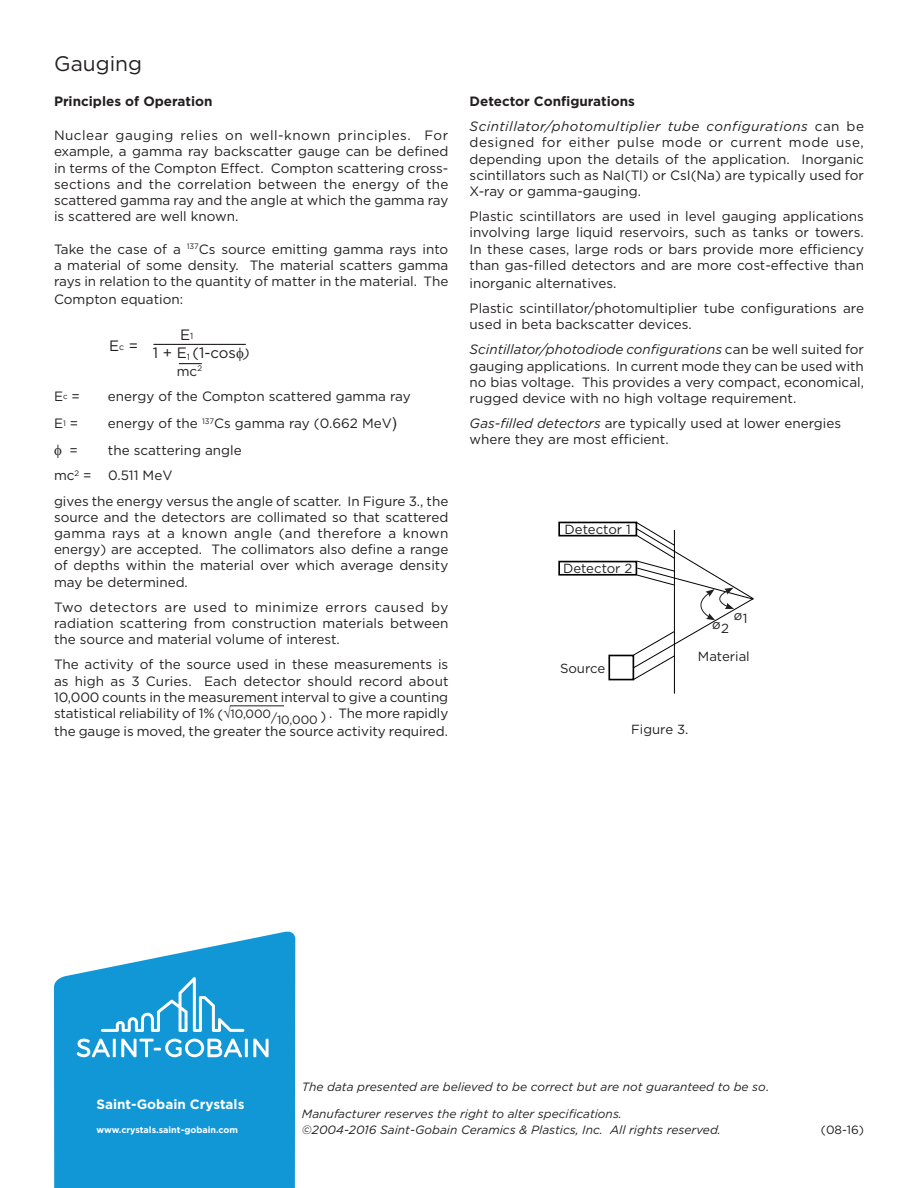
<style>
.page{position:relative;width:918px;height:1188px;background:#fff}
.page>*{position:absolute;margin:0;border:0;box-sizing:border-box;transform-origin:0 0}
.t1{font:21px "Gotham";color:#231f20}
.t2{font:15px "Gotham";color:#231f20}
.t3{font:13.5px/16.2px "Gotham";color:#231f20;text-align:justify}
.t4{font:700 13.5px "Gotham";color:#231f20}
.t5{font:700 13.5px "Gotham";color:#fff}
.t6{font:13.2px "Gotham";color:#231f20}
.copyrights___disclai{font:italic 12px "Gotham";color:#231f20}
.copyrights___disclai-2{font:12px "Gotham";color:#231f20}
.t7{font:700 9px "Gotham";color:#fff}
.s1{font-size:8.7px}
.s2{font-style:italic;font-size:13.5px}
.s3{font-size:7.8px}
.s4{font-family:"Arial";font-size:15px}
.s5{font-size:12px}
.s6{font-style:italic}
.s7{font-style:normal}
</style>
<div class="page">
<svg style="left:54px;top:931px;width:241px;height:257px;background:#2ba2da"></svg>
<svg style="left:77px;top:1039px;width:33px;height:18px"></svg>
<hr style="left:113px;top:1039px;width:3px;height:18px;background:#fff">
<svg style="left:121px;top:1039px;width:121px;height:18px"></svg>
<hr style="left:245px;top:1039px;width:3px;height:18px;background:#fff">
<svg style="left:253px;top:1039px;width:16px;height:18px"></svg>
<svg style="left:101px;top:977px;width:143px;height:55px;background:#37a7dc"></svg>
<hr style="left:230px;top:705px;width:54px;height:1px;background:#231f20">
<div style="left:558px;top:561px;width:79px;height:15px;border:2px solid #000"></div>
<div style="left:558px;top:522px;width:79px;height:14px;border:2px solid #000"></div>
<div style="left:608px;top:655px;width:26px;height:25px;border:2px solid #000"></div>
<hr style="left:674px;top:530px;width:1px;height:164px;background:#000">
<svg style="left:632px;top:521px;width:122px;height:160px"></svg>
<hr style="left:153px;top:344px;width:93px;height:1px;background:#231f20">
<svg style="left:179px;top:363px;width:23px;height:1px"></svg>
<p class="t1" style="left:54px;top:50px;width:90px">Gauging</p>
<p class="t4" style="left:54px;top:92px;width:160px">Principles of Operation</p>
<p class="t3" style="left:54px;top:127px;width:396px">Nuclear gauging relies on well-known principles. For example, a gamma ray backscatter gauge can be defined in terms of the Compton Effect. Compton scattering cross&shy;sections and the correlation between the energy of the scattered gamma ray and the angle at which the gamma ray is scattered are well known.</p>
<p class="t3" style="left:54px;top:240px;width:396px">Take the case of a <sup>137</sup>Cs source emitting gamma rays into a material of some density. The material scatters gamma rays in relation to the quantity of matter in the material. The</p>
<p class="t3" style="left:54px;top:291px;width:131px">Compton equation:</p>
<p class="t2" style="left:180px;top:325px;width:15px">E<span class="s1">1</span></p>
<p class="t2" style="left:153px;top:343px;width:98px">1 + E<sub>1</sub> (1-cos <span class="s2">)</span></p>
<p class="t3" style="left:177px;top:363px;width:27px">mc<sup>2</sup></p>
<p class="t3" style="left:54px;top:388px;width:28px">E<span class="s3">c</span> =</p>
<p class="t3" style="left:108px;top:388px;width:304px">energy of the Compton scattered gamma ray</p>
<p class="t3" style="left:54px;top:415px;width:26px">E<span class="s3">1</span> =</p>
<p class="t3" style="left:108px;top:415px;width:290px">energy of the <sup>137</sup>Cs gamma ray (0.662 MeV<span class="s4">)</span></p>
<p class="t3" style="left:70px;top:442px;width:10px">=</p>
<p class="t3" style="left:108px;top:442px;width:135px">the scattering angle</p>
<p class="t3" style="left:54px;top:467px;width:120px">mc<sup>2</sup> = 0.511 MeV</p>
<p class="t3" style="left:54px;top:492px;width:396px">gives the energy versus the angle of scatter. In Figure 3., the source and the detectors are collimated so that scattered gamma rays at a known angle (and therefore a known energy) are accepted. The collimators also define a range of depths within the material over which average density may be determined.</p>
<p class="t3" style="left:54px;top:599px;width:396px">Two detectors are used to minimize errors caused by radiation scattering from construction materials between the source and material volume of interest.</p>
<p class="t3" style="left:54px;top:656px;width:396px">The activity of the source used in these measurements is as high as 3 Curies. Each detector should record about 10,000 counts in the measurement interval to give a counting statistical reliability of 1% (√<span class="s5">10,000</span><sub>/10,000</sub> ) . The more rapidly</p>
<p class="t3" style="left:54px;top:723px;width:396px">the gauge is moved, the greater the source activity required.</p>
<p class="t2" style="left:109px;top:336px;width:30px">E<span class="s1">c</span> =</p>
<p class="t4" style="left:470px;top:92px;width:167px">Detector Configurations</p>
<p class="t3" style="left:470px;top:118px;width:396px"><span class="s6">Scintillator/photomultiplier tube configurations</span> can be designed for either pulse mode or current mode use, depending upon the details of the application. Inorganic scintillators such as NaI(Tl) or CsI(Na) are typically used for X-ray or gamma-gauging.</p>
<p class="t3" style="left:470px;top:208px;width:396px">Plastic scintillators are used in level gauging applications involving large liquid reservoirs, such as tanks or towers.<br>In these cases, large rods or bars provide more efficiency than gas-filled detectors and are more cost-effective than</p>
<p class="t3" style="left:470px;top:275px;width:148px">inorganic alternatives.</p>
<p class="t3" style="left:470px;top:300px;width:396px">Plastic scintillator/photomultiplier tube configurations are used in beta backscatter devices.</p>
<p class="t3" style="left:470px;top:341px;width:396px"><span class="s6">Scintillator/photodiode configurations</span> can be well suited for gauging applications. In current mode they can be used with no bias voltage. This provides a very compact, economical, rugged device with no high voltage requirement.</p>
<p class="t3" style="left:470px;top:415px;width:373px"><span class="s6">Gas-filled detectors</span> are typically used at lower energies where they are most efficient.</p>
<p class="t6" style="left:565px;top:521px;width:68px">Detector 1</p>
<p class="t6" style="left:563px;top:560px;width:71px">Detector 2</p>
<p class="t6" style="left:560px;top:660px;width:47px">Source</p>
<p class="t6" style="left:734px;top:608px;width:15px">ø1</p>
<p class="t6" style="left:712px;top:618px;width:18px">ø2</p>
<p class="t6" style="left:698px;top:648px;width:53px">Material</p>
<p class="t6" style="left:631px;top:721px;width:59px">Figure 3.</p>
<p class="t5" style="left:97px;top:1096px;width:149px">Saint-Gobain Crystals</p>
<p class="t7" style="left:97px;top:1124px;width:143px">www.crystals.saint-gobain.com</p>
<p class="copyrights___disclai" style="left:302px;top:1079px;width:468px">The data presented are believed to be correct but are not guaranteed to be so<span class="s7">.</span></p>
<p class="copyrights___disclai" style="left:302px;top:1106px;width:321px">Manufacturer reserves the right to alter specifications.</p>
<p class="copyrights___disclai" style="left:302px;top:1122px;width:420px">©2004-2016 Saint-Gobain Ceramics &amp; Plastics, Inc. All rights reserved.</p>
<p class="copyrights___disclai-2" style="left:821px;top:1122px;width:45px">(08-16)</p>
</div>
